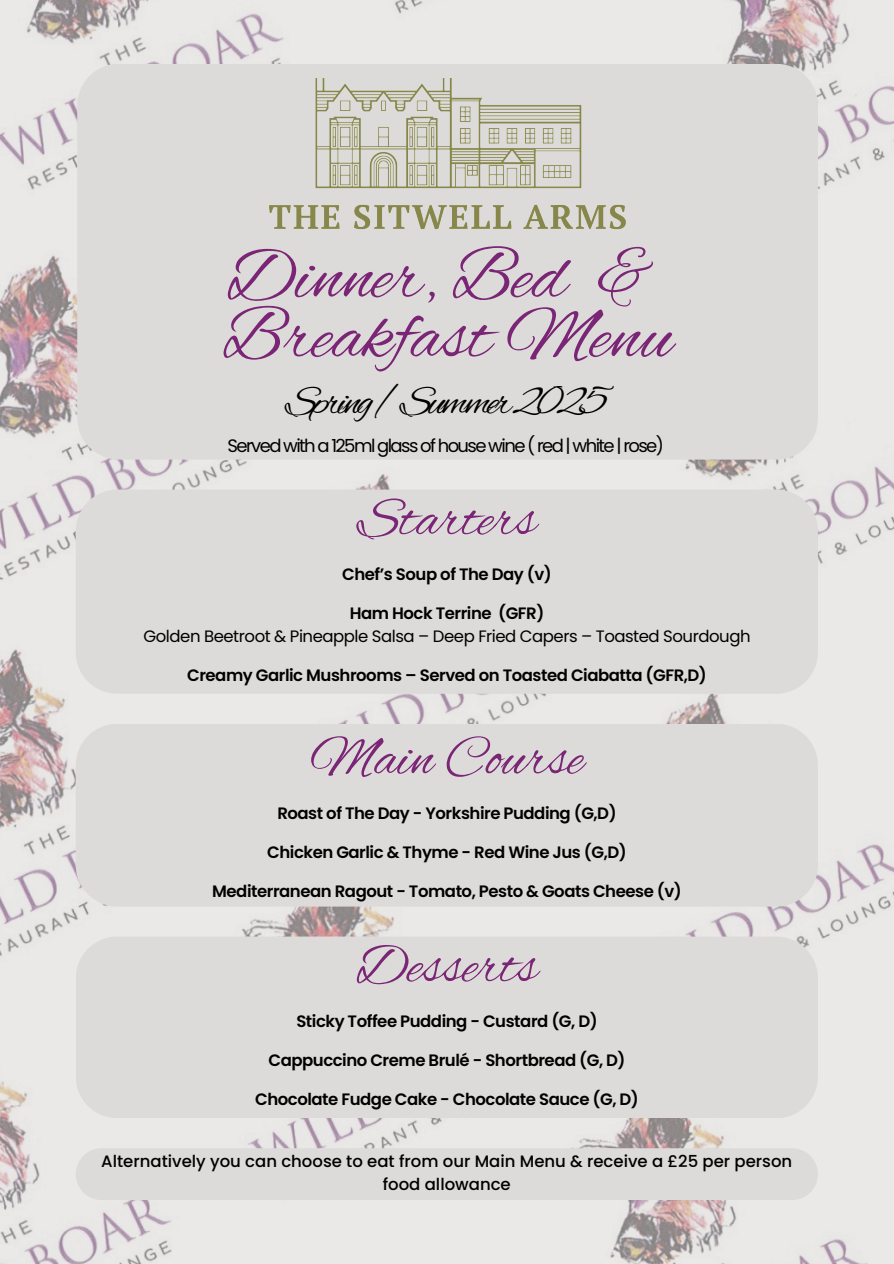
<style>
.page{position:relative;width:894px;height:1264px;background:#fff}
.page>*{position:absolute;margin:0;border:0;box-sizing:border-box;transform-origin:0 0}
.t1{font:75px "Alex Brush";color:#7a2575}
.t2{font:56.7px "Alex Brush";color:#7a2575}
.t3{font:42px "Alex Brush";letter-spacing:-.085em;color:#000}
.t4{font:18px "Poppins";letter-spacing:-.085em;color:#000}
.t5{font:600 16.5px "Poppins";letter-spacing:-.03em;color:#000}
.t6{font:500 16.5px/22.5px "Poppins";color:#000;text-align:center}
.t7{font:16.5px "Poppins";letter-spacing:-.03em;color:#000}
</style>
<div class="page">
<img style="left:0;top:0;width:893px;height:1263px">
<div style="left:76px;top:489px;width:741px;height:204px;background:#dddbd9"></div>
<div style="left:76px;top:723px;width:741px;height:183px;background:#dddbd9"></div>
<div style="left:76px;top:936px;width:741px;height:182px;background:#dddbd9"></div>
<div style="left:77px;top:64px;width:740px;height:395px;background:#dddbd9"></div>
<img style="left:270px;top:79px;width:355px;height:154px">
<div style="left:76px;top:1148px;width:741px;height:51px;background:#dddbd9"></div>
<h2 class="t1" style="left:226px;top:234px;width:428px">Dinner, Bed &amp;</h2>
<p class="t1" style="left:222px;top:294px;width:452px">Breakfast Menu</p>
<p class="t3" style="left:285px;top:378px;width:324px">Spring/Summer2025</p>
<h2 class="t4" style="left:227px;top:433px;width:438px">Served with a 125ml glass of house wine ( red | white | rose)</h2>
<p class="t2" style="left:357px;top:487px;width:180px">Starters</p>
<h1 class="t5" style="left:342px;top:562px;width:211px">Chef’s Soup of The Day (v)</h1>
<p class="t5" style="left:349px;top:601px;width:196px">Ham Hock Terrine (GFR)</p>
<p class="t7" style="left:143px;top:624px;width:608px">Golden Beetroot &amp; Pineapple Salsa – Deep Fried Capers – Toasted Sourdough</p>
<p class="t5" style="left:187px;top:663px;width:521px">Creamy Garlic Mushrooms – Served on Toasted Ciabatta (GFR,D)</p>
<p class="t2" style="left:310px;top:726px;width:274px">Main Course</p>
<p class="t5" style="left:277px;top:801px;width:341px">Roast of The Day - Yorkshire Pudding (G,D)</p>
<p class="t5" style="left:267px;top:840px;width:361px">Chicken Garlic &amp; Thyme - Red Wine Jus (G,D)</p>
<p class="t5" style="left:212px;top:879px;width:471px">Mediterranean Ragout - Tomato, Pesto &amp; Goats Cheese (v)</p>
<h2 class="t2" style="left:356px;top:934px;width:183px">Desserts</h2>
<p class="t5" style="left:296px;top:1009px;width:303px">Sticky Toffee Pudding - Custard (G, D)</p>
<p class="t5" style="left:268px;top:1048px;width:358px">Cappuccino Creme Brulé - Shortbread (G, D)</p>
<h2 class="t5" style="left:255px;top:1087px;width:385px">Chocolate Fudge Cake - Chocolate Sauce (G, D)</h2>
<h2 class="t6" style="left:101px;top:1150px;width:692px">Alternatively you can choose to eat from our Main Menu &amp; receive a £25 per person food allowance</h2>
</div>
